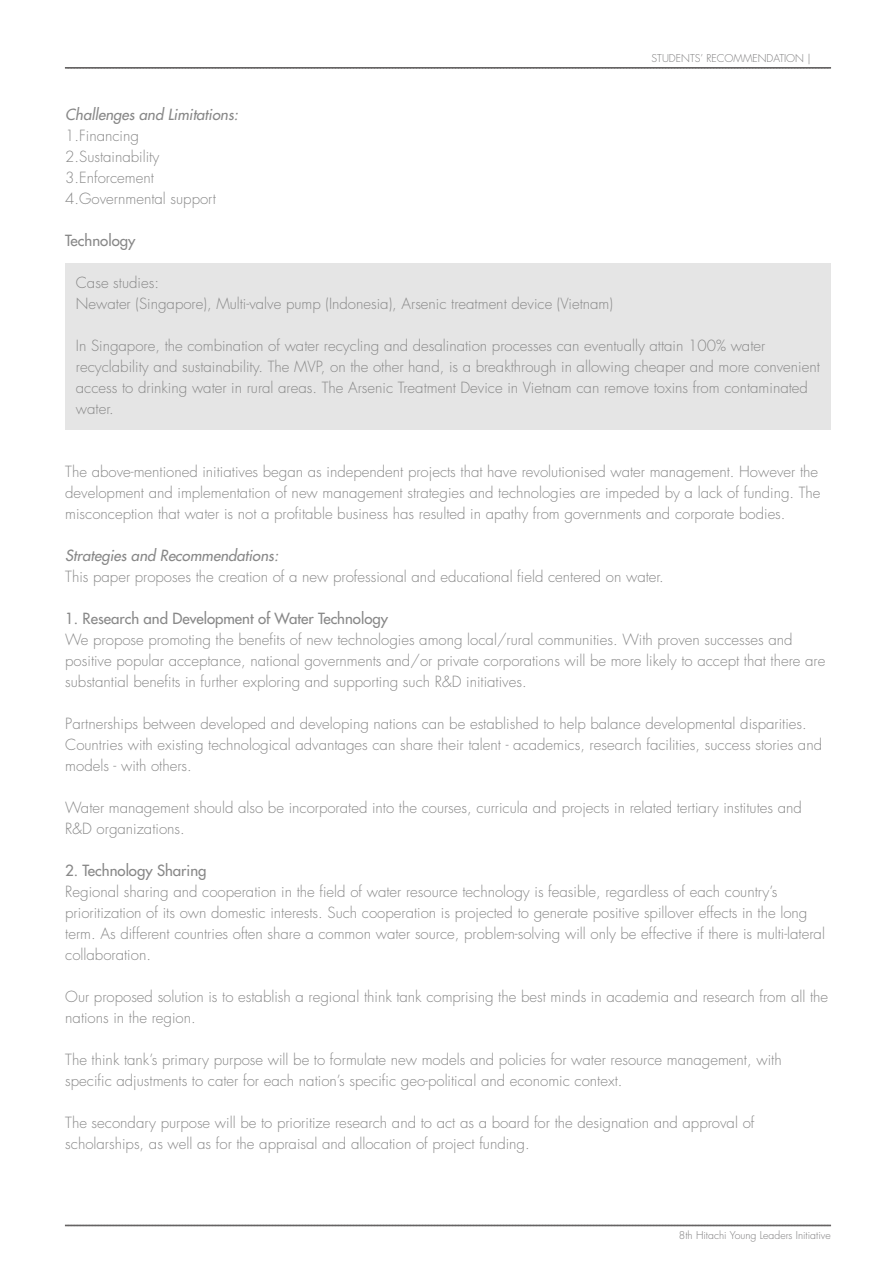
<style>
.page{position:relative;width:893px;height:1263px;background:#fff}
.page>*{position:absolute;margin:0;border:0;box-sizing:border-box;transform-origin:0 0}
.t1{font:300 15px/21px "Futura";color:#888}
.t2{font:15px "Futura";color:#888}
.t3{font:italic 15px "Futura";color:#888}
.t4{font:300 10.5px "Futura";color:#7d7c7d}
</style>
<div class="page">
<svg style="left:65px;top:67px;width:766px;height:2px;background:#7a7979"></svg>
<svg style="left:65px;top:1224px;width:766px;height:2px;background:#959494"></svg>
<div style="left:65px;top:263px;width:766px;height:167px;background:#e5e5e5"></div>
<p class="t4" style="left:652px;top:52px;width:161px">STUDENTS’ RECOMMENDATION |</p>
<p class="t3" style="left:65px;top:105px;width:174px">Challenges and Limitations:</p>
<p class="t1" style="left:65px;top:125px;width:152px">1.Financing<br>2.Sustainability<br>3.Enforcement<br>4.Governmental support</p>
<p class="t2" style="left:65px;top:231px;width:72px">Technology</p>
<p class="t1" style="left:76px;top:272px;width:539px">Case studies:<br>Newater (Singapore), Multi-valve pump (Indonesia), Arsenic treatment device (Vietnam)</p>
<p class="t1" style="left:76px;top:335px;width:746px">In Singapore, the combination of water recycling and desalination processes can eventually attain 100% water recyclability and sustainability. The MVP, on the other hand, is a breakthrough in allowing cheaper and more convenient access to drinking water in rural areas. The Arsenic Treatment Device in Vietnam can remove toxins from contaminated water.</p>
<p class="t1" style="left:65px;top:461px;width:757px">The above-mentioned initiatives began as independent projects that have revolutionised water management. However the development and implementation of new management strategies and technologies are impeded by a lack of funding. The misconception that water is not a profitable business has resulted in apathy from governments and corporate bodies.</p>
<p class="t3" style="left:65px;top:546px;width:215px">Strategies and Recommendations:</p>
<p class="t1" style="left:65px;top:566px;width:600px">This paper proposes the creation of a new professional and educational field centered on water.</p>
<p class="t2" style="left:65px;top:609px;width:324px">1. Research and Development of Water Technology</p>
<p class="t1" style="left:65px;top:629px;width:762px">We propose promoting the benefits of new technologies among local/rural communities. With proven successes and positive popular acceptance, national governments and/or private corporations will be more likely to accept that there are substantial benefits in further exploring and supporting such R&amp;D initiatives.</p>
<p class="t1" style="left:65px;top:713px;width:758px">Partnerships between developed and developing nations can be established to help balance developmental disparities.<br>Countries with existing technological advantages can share their talent - academics, research facilities, success stories and models - with others.</p>
<p class="t1" style="left:65px;top:797px;width:738px">Water management should also be incorporated into the courses, curricula and projects in related tertiary institutes and<br>R&amp;D organizations.</p>
<p class="t2" style="left:65px;top:861px;width:143px">2. Technology Sharing</p>
<p class="t1" style="left:65px;top:881px;width:761px">Regional sharing and cooperation in the field of water resource technology is feasible, regardless of each country’s prioritization of its own domestic interests. Such cooperation is projected to generate positive spillover effects in the long term. As different countries often share a common water source, problem-solving will only be effective if there is multi-lateral collaboration.</p>
<p class="t1" style="left:65px;top:986px;width:764px">Our proposed solution is to establish a regional think tank comprising the best minds in academia and research from all the nations in the region.</p>
<p class="t1" style="left:65px;top:1049px;width:718px">The think tank’s primary purpose will be to formulate new models and policies for water resource management, with specific adjustments to cater for each nation’s specific geo-political and economic context.</p>
<p class="t1" style="left:65px;top:1112px;width:691px">The secondary purpose will be to prioritize research and to act as a board for the designation and approval of scholarships, as well as for the appraisal and allocation of project funding.</p>
<p class="t4" style="left:679px;top:1228px;width:153px">8th Hitachi Young Leaders Initiative</p>
</div>
